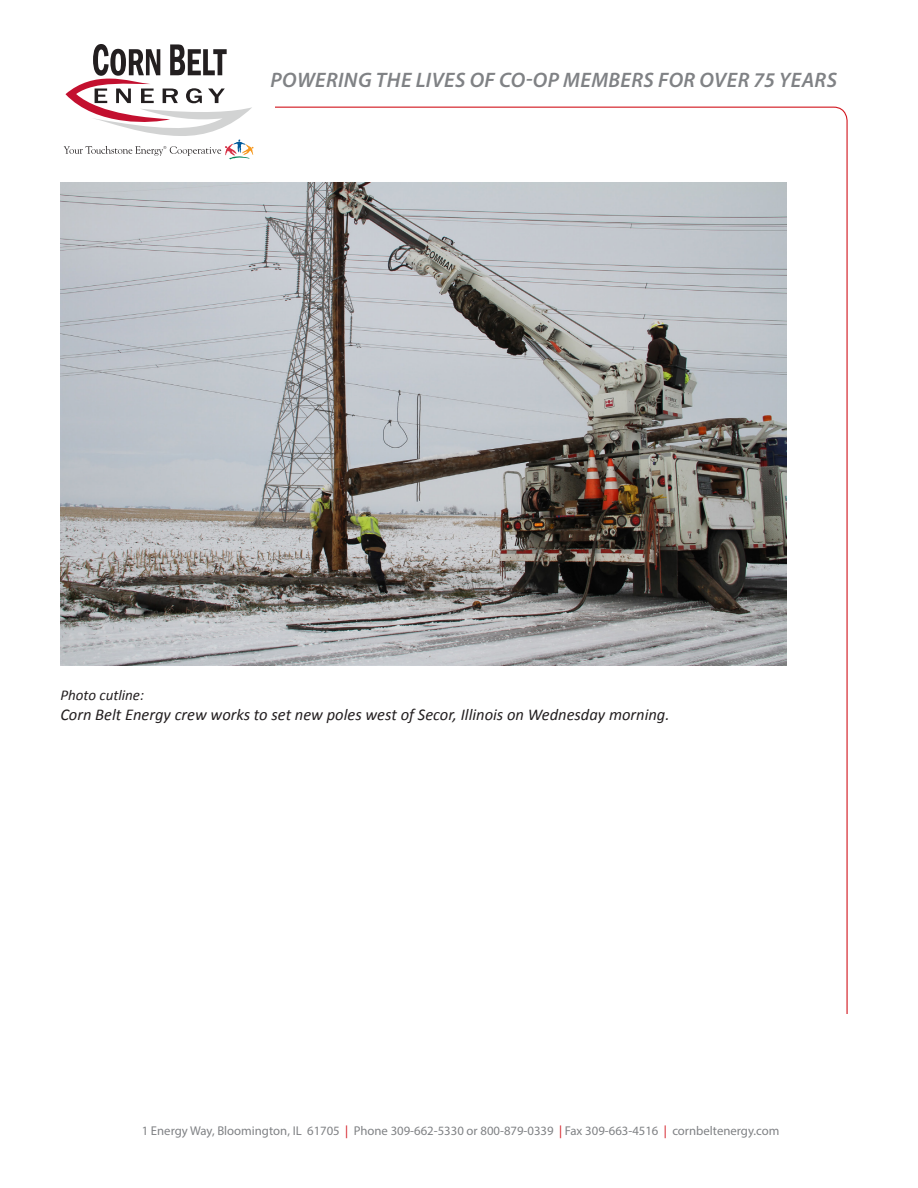
<style>
.page{position:relative;width:918px;height:1188px;background:#fff}
.page>*{position:absolute;margin:0;border:0;box-sizing:border-box;transform-origin:0 0}
.t1{font:italic 600 21px "Myriad Pro";letter-spacing:.02em;color:#808285}
.t2{font:italic 16.5px "Calibri";color:#231f20}
.t3{font:italic 15px "Calibri";color:#231f20}
.t4{font:12.75px "Myriad Pro";color:#808285}
.s1{color:#d2161e}
</style>
<div class="page">
<svg style="left:64px;top:44px;width:190px;height:115px"></svg>
<img style="left:60px;top:182px;width:726px;height:484px">
<h1 class="t1" style="left:271px;top:67px;width:568px">POWERING THE LIVES OF CO-OP MEMBERS FOR OVER 75 YEARS</h1>
<p class="t3" style="left:60px;top:684px;width:85px">Photo cutline:</p>
<p class="t2" style="left:60px;top:703px;width:611px">Corn Belt Energy crew works to set new poles west of Secor, Illinois on Wednesday morning.</p>
<p class="t4" style="left:142px;top:1123px;width:639px">1 Energy Way, Bloomington, IL 61705 <span class="s1">|</span> Phone 309-662-5330 or 800-879-0339 <span class="s1">|</span> Fax 309-663-4516 <span class="s1">|</span> cornbeltenergy.com</p>
</div>
